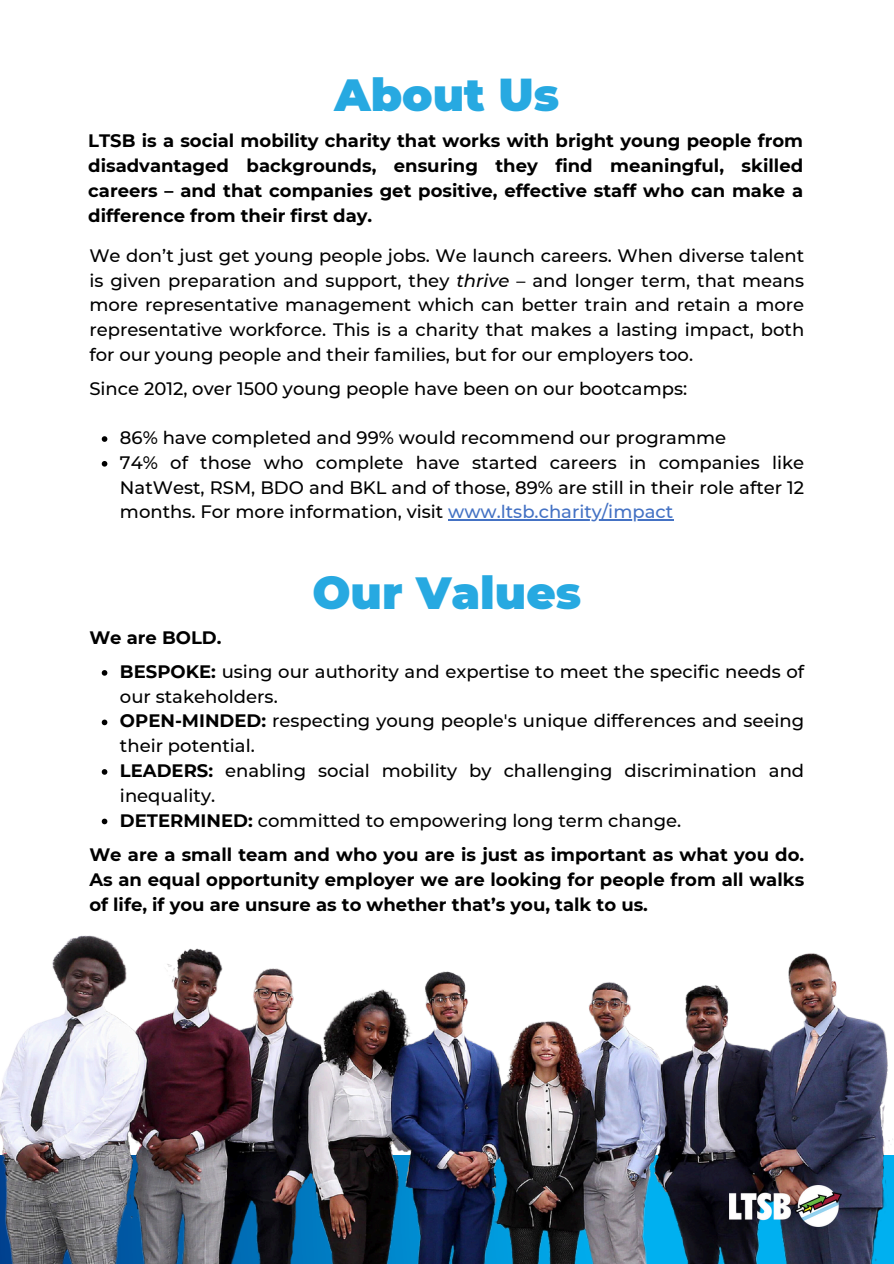
<style>
.page{position:relative;width:894px;height:1264px;background:#fff}
.page>*{position:absolute;margin:0;border:0;box-sizing:border-box;transform-origin:0 0}
.t1{font:900 45px "Montserrat";color:#27a9e1}
.t2{font:500 18px/24.8px "Montserrat";color:#000}
.t3{font:700 18px/24.8px "Montserrat";color:#000;text-align:justify}
.s1{font-style:italic}
.s2{color:#4472c4}
.s3{font-weight:700}
</style>
<div class="page">
<img style="left:0;top:935px;width:893px;height:328px">
<img style="left:729px;top:1185px;width:112px;height:41px">
<svg style="left:102px;top:436px;width:5px;height:6px"></svg>
<svg style="left:102px;top:461px;width:5px;height:5px"></svg>
<hr style="left:448px;top:519px;width:225px;height:1px;background:#4472c4">
<svg style="left:102px;top:670px;width:5px;height:5px"></svg>
<svg style="left:102px;top:719px;width:5px;height:6px"></svg>
<svg style="left:102px;top:769px;width:5px;height:5px"></svg>
<svg style="left:102px;top:818px;width:5px;height:6px"></svg>
<h2 class="t1" style="left:334px;top:67px;width:226px">About Us</h2>
<h2 class="t3" style="left:88px;top:128px;width:716px">LTSB is a social mobility charity that works with bright young people from disadvantaged backgrounds, ensuring they find meaningful, skilled careers – and that companies get positive, effective staff who can make a difference from their first day.</h2>
<p class="t2" style="left:89px;top:243px;width:716px;text-align:justify">We don’t just get young people jobs. We launch careers. When diverse talent is given preparation and support, they <span class="s1">thrive</span> – and longer term, that means more representative management which can better train and retain a more representative workforce. This is a charity that makes a lasting impact, both for our young people and their families, but for our employers too.</p>
<p class="t2" style="left:89px;top:376px;width:599px">Since 2012, over 1500 young people have been on our bootcamps:</p>
<h1 class="t2" style="left:120px;top:425px;width:607px">86% have completed and 99% would recommend our programme</h1>
<h2 class="t2" style="left:120px;top:450px;width:685px;text-align:justify">74% of those who complete have started careers in companies like NatWest, RSM, BDO and BKL and of those, 89% are still in their role after 12 months. For more information, visit <span class="s2">www.ltsb.charity/impact</span></h2>
<p class="t1" style="left:312px;top:565px;width:270px">Our Values</p>
<p class="t3" style="left:89px;top:625px;width:134px">We are BOLD.</p>
<p class="t2" style="left:120px;top:659px;width:685px"><span class="s3">BESPOKE:</span> using our authority and expertise to meet the specific needs of our stakeholders.</p>
<p class="t2" style="left:120px;top:708px;width:685px"><span class="s3">OPEN-MINDED:</span> respecting young people's unique differences and seeing their potential.</p>
<h2 class="t2" style="left:120px;top:758px;width:685px"><span class="s3">LEADERS:</span> enabling social mobility by challenging discrimination and inequality.</h2>
<p class="t2" style="left:120px;top:807px;width:562px"><span class="s3">DETERMINED:</span> committed to empowering long term change.</p>
<p class="t3" style="left:89px;top:842px;width:716px">We are a small team and who you are is just as important as what you do.<br>As an equal opportunity employer we are looking for people from all walks of life, if you are unsure as to whether that’s you, talk to us.</p>
</div>
